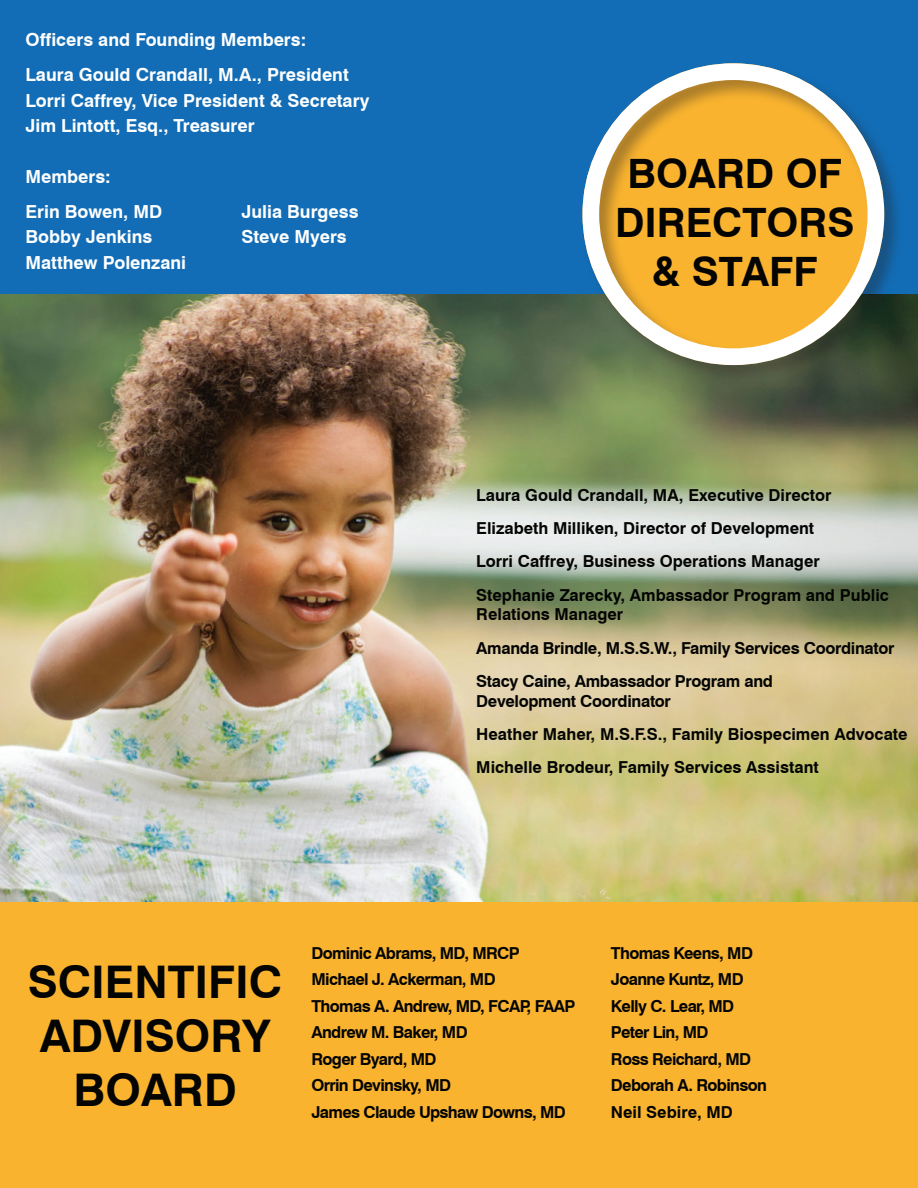
<style>
.page{position:relative;width:918px;height:1188px;background:#fff}
.page>*{position:absolute;margin:0;border:0;box-sizing:border-box;transform-origin:0 0}
.t1{font:700 45px/54px "Swiss 721 BT";color:#040503;text-align:center}
.t2{font:700 40.5px/48.6px "Swiss 721 BT";color:#040503;text-align:center}
.t3{font:700 18px/35.1px "Swiss 721 BT";color:#fff}
.t4{font:700 16.5px/33.3px "Swiss 721 BT";color:#040503}
.t5{font:700 16.5px/26.5px "Swiss 721 BT";letter-spacing:-.04em;color:#040503}
.t6{font:700 16.5px/33.3px "Swiss 721 BT";letter-spacing:-.02em;color:#040503}
</style>
<div class="page">
<img style="left:0;top:294px;width:918px;height:608px">
<div style="left:0;top:902px;width:918px;height:286px;background:#f9b32f"></div>
<div style="left:0;top:0;width:918px;height:294px;background:#126db6"></div>
<div style="left:580px;top:61px;width:325px;height:325px;background:#231f20;opacity:.38"></div>
<div style="left:582px;top:63px;width:302px;height:302px;border:17px solid #fff;border-radius:50%"></div>
<p class="t3" style="left:26px;top:22px;width:325px">Officers and Founding Members:<br>Laura Gould Crandall, M.A., President</p>
<p class="t3" style="left:26px;top:87px;width:345px;line-height:25.3px">Lorri Caffrey, Vice President &amp; Secretary<br>Jim Lintott, Esq., Treasurer</p>
<p class="t3" style="left:26px;top:159px;width:138px">Members:<br>Erin Bowen, MD</p>
<p class="t3" style="left:242px;top:194px;width:118px">Julia Burgess</p>
<p class="t3" style="left:26px;top:219px;width:128px">Bobby Jenkins</p>
<p class="t3" style="left:242px;top:219px;width:107px">Steve Myers</p>
<p class="t3" style="left:26px;top:244px;width:162px">Matthew Polenzani</p>
<h2 class="t2" style="left:615px;top:149px;width:241px">BOARD OF<br>DIRECTORS &amp; STAFF</h2>
<p class="t4" style="left:476px;top:478px;width:414px">Laura Gould Crandall, MA, Executive Director Elizabeth Milliken, Director of Development<br>Lorri Caffrey, Business Operations Manager Stephanie Zarecky, Ambassador Program and Public</p>
<p class="t6" style="left:476px;top:598px;width:420px">Relations Manager<br>Amanda Brindle, M.S.S.W., Family Services Coordinator<br>Stacy Caine, Ambassador Program and</p>
<p class="t4" style="left:476px;top:684px;width:433px">Development Coordinator<br>Heather Maher, M.S.F.S., Family Biospecimen Advocate<br>Michelle Brodeur, Family Services Assistant</p>
<h1 class="t1" style="left:28px;top:955px;width:256px">SCIENTIFIC<br>ADVISORY<br>BOARD</h1>
<p class="t5" style="left:311px;top:939px;width:266px">Dominic Abrams, MD, MRCP<br>Michael J. Ackerman, MD<br>Thomas A. Andrew, MD, FCAP, FAAP<br>Andrew M. Baker, MD<br>Roger Byard, MD<br>Orrin Devinsky, MD<br>James Claude Upshaw Downs, MD</p>
<p class="t5" style="left:611px;top:939px;width:158px">Thomas Keens, MD<br>Joanne Kuntz, MD<br>Kelly C. Lear, MD<br>Peter Lin, MD<br>Ross Reichard, MD<br>Deborah A. Robinson<br>Neil Sebire, MD</p>
</div>
